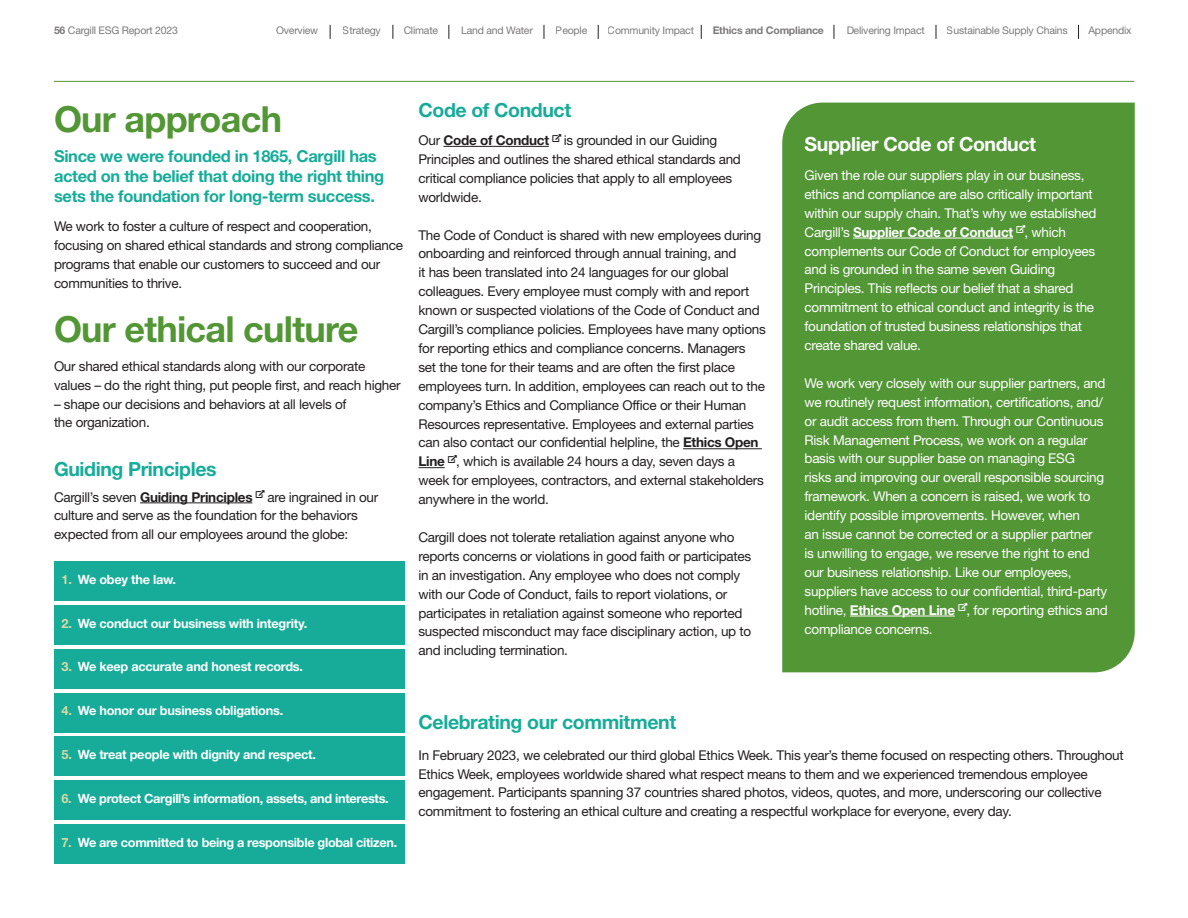
<style>
.page{position:relative;width:1188px;height:918px;background:#fff}
.page>*{position:absolute;margin:0;border:0;box-sizing:border-box;transform-origin:0 0}
.Subhead_2{font:700 36px "Helvetica Neue LT Std";letter-spacing:-.02em;color:#529635}
.Subhead_2-2{font:700 19.5px "Helvetica Neue LT Std";letter-spacing:-.02em;color:#16ac99}
.Subhead_2-3{font:700 19.5px "Helvetica Neue LT Std";letter-spacing:-.02em;color:#fff}
.Body_Copy{font:700 19.5px "Helvetica Neue LT Std";letter-spacing:-.02em;color:#16ac99}
.Body_Copy-2{font:700 16.5px/19.8px "Helvetica Neue LT Std";letter-spacing:-.02em;color:#16ac99}
.Body_Copy-3{font:13.5px/18.9px "Helvetica Neue LT Std";letter-spacing:-.02em;color:#231f20}
.Body_Copy-4{font:13.5px/18.9px "Helvetica Neue LT Std";letter-spacing:-.02em;color:#fff}
.t1{font:700 12.75px "Helvetica Neue LT Std";letter-spacing:-.02em;color:#fff}
.t2{font:10.5px "Helvetica Neue LT Std";letter-spacing:-.02em;color:#231f20}
.t3{font:700 10.5px "Helvetica Neue LT Std";letter-spacing:-.02em;color:#231f20}
.s1{font-weight:700}
.s2{color:#d9daa3}
</style>
<div class="page">
<svg style="left:701px;top:25px;width:1px;height:14px"></svg>
<svg style="left:834px;top:25px;width:1px;height:14px"></svg>
<svg style="left:393px;top:25px;width:1px;height:14px"></svg>
<svg style="left:448px;top:25px;width:1px;height:14px"></svg>
<svg style="left:544px;top:25px;width:1px;height:14px"></svg>
<svg style="left:598px;top:25px;width:1px;height:14px"></svg>
<svg style="left:936px;top:25px;width:1px;height:14px"></svg>
<svg style="left:1078px;top:25px;width:1px;height:14px"></svg>
<svg style="left:330px;top:25px;width:1px;height:14px"></svg>
<hr style="left:54px;top:81px;width:1080px;height:1px;background:#529635">
<hr style="left:443px;top:146px;width:106px;height:1px;background:#231f20">
<hr style="left:683px;top:448px;width:79px;height:1px;background:#231f20">
<div style="left:782px;top:103px;width:353px;height:569px;background:#529635"></div>
<hr style="left:853px;top:238px;width:160px;height:1px;background:#fff">
<hr style="left:850px;top:616px;width:105px;height:1px;background:#fff">
<hr style="left:140px;top:503px;width:112px;height:1px;background:#231f20">
<div style="left:54px;top:561px;width:351px;height:40px;background:#16ac99"></div>
<div style="left:54px;top:605px;width:351px;height:40px;background:#16ac99"></div>
<div style="left:54px;top:649px;width:351px;height:40px;background:#16ac99"></div>
<div style="left:54px;top:693px;width:351px;height:39px;background:#16ac99"></div>
<div style="left:54px;top:737px;width:351px;height:39px;background:#16ac99"></div>
<div style="left:54px;top:780px;width:351px;height:40px;background:#16ac99"></div>
<div style="left:54px;top:824px;width:351px;height:40px;background:#16ac99"></div>
<svg style="left:418px;top:467px;width:27px;height:1px"></svg>
<svg style="left:1017px;top:225px;width:8px;height:8px"></svg>
<svg style="left:958px;top:603px;width:9px;height:8px"></svg>
<p class="t2" style="left:54px;top:25px;width:125px"><span class="s1">56</span> Cargill ESG Report 2023</p>
<p class="t2" style="left:276px;top:25px;width:44px">Overview</p>
<p class="t2" style="left:343px;top:25px;width:39px">Strategy</p>
<p class="t2" style="left:404px;top:25px;width:36px">Climate</p>
<p class="t2" style="left:461px;top:25px;width:73px">Land and Water</p>
<p class="t2" style="left:556px;top:25px;width:33px">People</p>
<p class="t2" style="left:608px;top:25px;width:88px">Community Impact</p>
<p class="t3" style="left:713px;top:24px;width:113px">Ethics and Compliance</p>
<p class="t2" style="left:846px;top:25px;width:80px">Delivering Impact</p>
<p class="t2" style="left:947px;top:25px;width:122px">Sustainable Supply Chains</p>
<p class="t2" style="left:1088px;top:25px;width:45px">Appendix</p>
<p class="Subhead_2" style="left:54px;top:96px;width:230px">Our approach</p>
<p class="Body_Copy-2" style="left:54px;top:146px;width:332px">Since we were founded in 1865, Cargill has acted on the belief that doing the right thing sets the foundation for long-term success.</p>
<p class="Body_Copy-3" style="left:54px;top:217px;width:350px">We work to foster a culture of respect and cooperation, focusing on shared ethical standards and strong compliance programs that enable our customers to succeed and our communities to thrive.</p>
<p class="Subhead_2" style="left:54px;top:307px;width:306px">Our ethical culture</p>
<p class="Body_Copy-3" style="left:54px;top:356px;width:348px">Our shared ethical standards along with our corporate values – do the right thing, put people first, and reach higher</p>
<p class="Body_Copy-3" style="left:54px;top:394px;width:294px">– shape our decisions and behaviors at all levels of the organization.</p>
<p class="Body_Copy" style="left:54px;top:457px;width:164px">Guiding Principles</p>
<p class="Body_Copy-3" style="left:54px;top:487px;width:326px">Cargill’s seven <span class="s1">Guiding Principles</span> are ingrained in our culture and serve as the foundation for the behaviors expected from all our employees around the globe:</p>
<p class="t1" style="left:62px;top:571px;width:116px"><span class="s2">1.</span> We obey the law.</p>
<p class="t1" style="left:62px;top:615px;width:247px"><span class="s2">2.</span> We conduct our business with integrity.</p>
<p class="t1" style="left:62px;top:659px;width:243px"><span class="s2">3.</span> We keep accurate and honest records.</p>
<p class="t1" style="left:62px;top:703px;width:223px"><span class="s2">4.</span> We honor our business obligations.</p>
<p class="t1" style="left:62px;top:747px;width:256px"><span class="s2">5.</span> We treat people with dignity and respect.</p>
<p class="t1" style="left:62px;top:791px;width:329px"><span class="s2">6.</span> We protect Cargill’s information, assets, and interests.</p>
<p class="t1" style="left:62px;top:834px;width:337px"><span class="s2">7.</span> We are committed to being a responsible global citizen.</p>
<p class="Subhead_2-2" style="left:418px;top:98px;width:154px">Code of Conduct</p>
<p class="Body_Copy-3" style="left:418px;top:131px;width:324px">Our <span class="s1">Code of Conduct</span> is grounded in our Guiding Principles and outlines the shared ethical standards and critical compliance policies that apply to all employees worldwide.</p>
<p class="Body_Copy-3" style="left:418px;top:225px;width:349px">The Code of Conduct is shared with new employees during onboarding and reinforced through annual training, and<br>it has been translated into 24 languages for our global colleagues. Every employee must comply with and report known or suspected violations of the Code of Conduct and Cargill’s compliance policies. Employees have many options for reporting ethics and compliance concerns. Managers set the tone for their teams and are often the first place employees turn. In addition, employees can reach out to the company’s Ethics and Compliance Office or their Human Resources representative. Employees and external parties can also contact our confidential helpline, the <span class="s1">Ethics Open Line</span> , which is available 24 hours a day, seven days a week for employees, contractors, and external stakeholders anywhere in the world.</p>
<p class="Body_Copy-3" style="left:418px;top:527px;width:334px">Cargill does not tolerate retaliation against anyone who reports concerns or violations in good faith or participates in an investigation. Any employee who does not comply with our Code of Conduct, fails to report violations, or participates in retaliation against someone who reported suspected misconduct may face disciplinary action, up to and including termination.</p>
<p class="Subhead_2-3" style="left:805px;top:132px;width:233px">Supplier Code of Conduct</p>
<p class="Body_Copy-4" style="left:805px;top:166px;width:293px">Given the role our suppliers play in our business, ethics and compliance are also critically important within our supply chain. That’s why we established Cargill’s <span class="s1">Supplier Code of Conduct</span> , which complements our Code of Conduct for employees and is grounded in the same seven Guiding Principles. This reflects our belief that a shared commitment to ethical conduct and integrity is the foundation of trusted business relationships that create shared value.</p>
<p class="Body_Copy-4" style="left:805px;top:373px;width:305px">We work very closely with our supplier partners, and we routinely request information, certifications, and/ or audit access from them. Through our Continuous Risk Management Process, we work on a regular basis with our supplier base on managing ESG<br>risks and improving our overall responsible sourcing framework. When a concern is raised, we work to identify possible improvements. However, when<br>an issue cannot be corrected or a supplier partner<br>is unwilling to engage, we reserve the right to end our business relationship. Like our employees, suppliers have access to our confidential, third-party hotline, <span class="s1">Ethics Open Line</span> , for reporting ethics and compliance concerns.</p>
<p class="Subhead_2-2" style="left:418px;top:710px;width:259px">Celebrating our commitment</p>
<p class="Body_Copy-3" style="left:418px;top:745px;width:707px">In February 2023, we celebrated our third global Ethics Week. This year’s theme focused on respecting others. Throughout Ethics Week, employees worldwide shared what respect means to them and we experienced tremendous employee engagement. Participants spanning 37 countries shared photos, videos, quotes, and more, underscoring our collective commitment to fostering an ethical culture and creating a respectful workplace for everyone, every day.</p>
</div>
